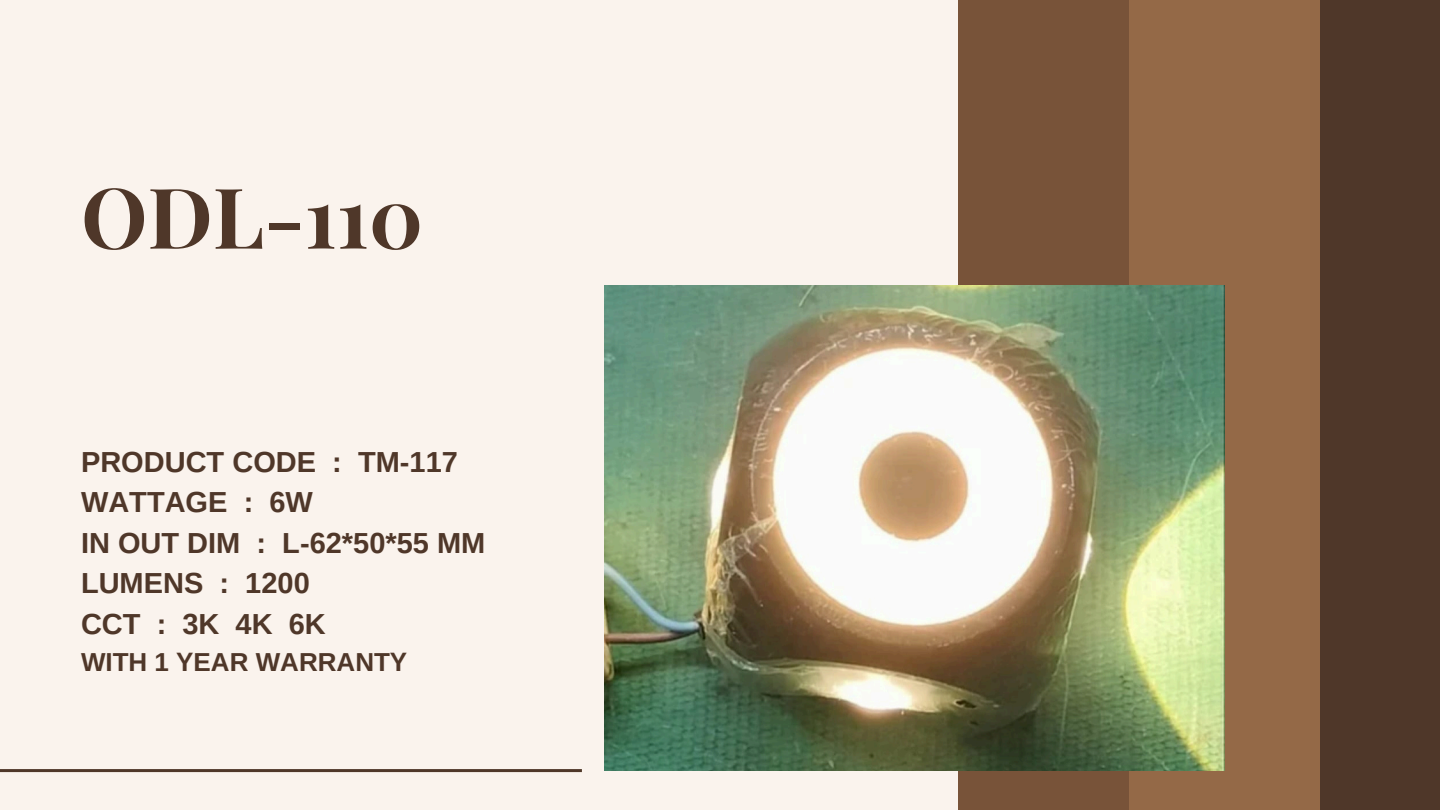
<style>
.page{position:relative;width:1440px;height:810px;background:#faf3ed}
.page>*{position:absolute;margin:0;border:0;box-sizing:border-box;transform-origin:0 0}
.t1{font:700 84px "Playfair Display";color:#4f3729}
.t2{font:700 29px "Arimo";color:#4f3729}
.t3{font:700 26px "Arimo";color:#4f3729}
</style>
<div class="page">
<div style="left:1293px;top:0;width:147px;height:810px;background:#4f3729"></div>
<hr style="left:0;top:769px;width:582px;height:3px;background:#4f3729">
<div style="left:958px;top:0;width:324px;height:810px;background:#785339"></div>
<div style="left:1130px;top:0;width:190px;height:810px;background:#946947"></div>
<img style="left:605px;top:286px;width:620px;height:484px">
<p class="t1" style="left:81px;top:158px;width:344px">ODL-110</p>
<p class="t2" style="left:81px;top:445px;width:378px">PRODUCT CODE : TM-117</p>
<p class="t2" style="left:81px;top:486px;width:233px">WATTAGE : 6W</p>
<p class="t2" style="left:81px;top:526px;width:406px">IN OUT DIM : L-62*50*55 MM</p>
<p class="t2" style="left:81px;top:567px;width:230px">LUMENS : 1200</p>
<p class="t2" style="left:81px;top:607px;width:246px">CCT : 3K 4K 6K</p>
<p class="t3" style="left:81px;top:648px;width:328px">WITH 1 YEAR WARRANTY</p>
</div>
